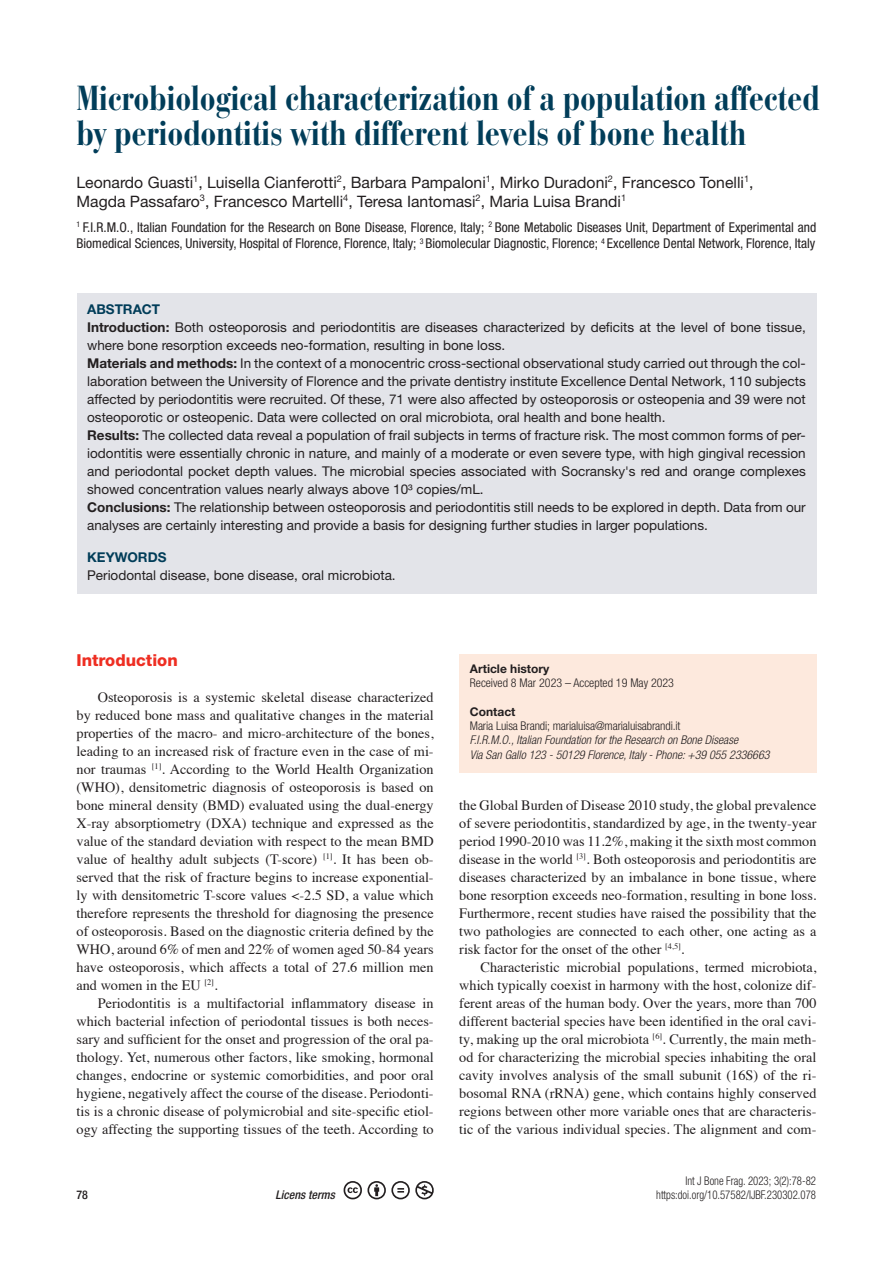
<style>
.page{position:relative;width:893px;height:1263px;background:#fff}
.page>*{position:absolute;margin:0;border:0;box-sizing:border-box;transform-origin:0 0}
.t1{font:700 condensed 34.5px/34.5px "Bauer Bodoni Std";letter-spacing:-.01em;color:#013d59;scale:.96 1}
._1_Livello{font:800 16.5px "Helvetica Neue LT Std";color:#ee2e22}
.t2{font:15.75px/18.9px "Helvetica Neue LT Std";color:#231f20}
.Testo_generale{font:14.25px/18px "Times";color:#231f20;text-align:justify}
.t3{font:13.5px/18px "Helvetica Neue LT Std";color:#231f20}
.t4{font:condensed 13.5px/16.2px "Helvetica Neue LT Std";color:#231f20}
.t5{font:700 13.5px "Helvetica Neue LT Std";color:#013d59}
.t6{font:italic 300 condensed 12px "Helvetica Neue LT Std";color:#231f20}
.t7{font:300 condensed 12px "Helvetica Neue LT Std";color:#231f20}
.t8{font:300 condensed 12px "Helvetica Neue LT Std";color:#231f20;scale:.9 1}
.t9{font:700 12px "Helvetica Neue LT Std";color:#231f20}
.t10{font:italic 500 condensed 12px "Helvetica Neue LT Std";color:#231f20}
.t11{font:500 condensed 12px "Helvetica Neue LT Std";color:#231f20}
.s1{font-weight:700}
.s2{color:#202124}
</style>
<div class="page">
<div style="left:77px;top:293px;width:739px;height:301px;background:#e3e4e9"></div>
<div style="left:459px;top:654px;width:357px;height:118px;background:#fde9dd"></div>
<svg style="left:344px;top:1181px;width:90px;height:18px"></svg>
<p class="t1" style="left:77px;top:82px;width:776px">Microbiological characterization of a population affected by periodontitis with different levels of bone health</p>
<p class="t2" style="left:77px;top:172px;width:678px">Leonardo Guasti<sup>1</sup>, Luisella Cianferotti<sup>2</sup>, Barbara Pampaloni<sup>1</sup>, Mirko Duradoni<sup>2</sup>, Francesco Tonelli<sup>1</sup>,<br>Magda Passafaro<sup>3</sup>, Francesco Martelli<sup>4</sup>, Teresa Iantomasi<sup>2</sup>, Maria Luisa Brandi<sup>1</sup></p>
<p class="t4" style="left:77px;top:219px;width:741px"><sup>1</sup> F.I.R.M.O., Italian Foundation for the Research on Bone Disease, Florence, Italy; <sup>2</sup> Bone Metabolic Diseases Unit, Department of Experimental and<br>Biomedical Sciences, University, Hospital of Florence, Florence, Italy; <sup>3</sup> Biomolecular Diagnostic, Florence; <sup>4</sup> Excellence Dental Network, Florence, Italy</p>
<p class="t5" style="left:87px;top:300px;width:75px">ABSTRACT</p>
<p class="t3" style="left:87px;top:318px;width:720px"><span class="s1">Introduction:</span> Both osteoporosis and periodontitis are diseases characterized by deficits at the level of bone tissue, where bone resorption exceeds neo-formation, resulting in bone loss.</p>
<p class="t3" style="left:87px;top:354px;width:720px;text-align:justify"><span class="s1">Materials and methods:</span> In the context of a monocentric cross-sectional observational study carried out through the col&shy;laboration between the University of Florence and the private dentistry institute Excellence Dental Network, 110 subjects affected by periodontitis were recruited. Of these, 71 were also affected by osteoporosis or osteopenia and 39 were not osteoporotic or osteopenic. Data were collected on oral microbiota, oral health and bone health.</p>
<p class="t3" style="left:87px;top:426px;width:720px;text-align:justify"><span class="s1">Results:</span> The collected data reveal a population of frail subjects in terms of fracture risk. The most common forms of per&shy;iodontitis were essentially chronic in nature, and mainly of a moderate or even severe type, with high gingival recession and periodontal pocket depth values. The microbial species associated with Socransky's red and orange complexes showed concentration values nearly always above 10³ copies/mL.</p>
<p class="t3" style="left:87px;top:498px;width:720px"><span class="s1">Conclusions:</span> The relationship between osteoporosis and periodontitis still needs to be explored in depth. Data from our analyses are certainly interesting and provide a basis for designing further studies in larger populations.</p>
<p class="t5" style="left:87px;top:549px;width:81px">KEYWORDS</p>
<p class="t3" style="left:87px;top:566px;width:310px">Periodontal disease, bone disease, oral microbiota.</p>
<p class="_1_Livello" style="left:77px;top:650px;width:103px">Introduction</p>
<p class="Testo_generale" style="left:77px;top:687px;width:359px;text-indent:21px">Osteoporosis is a systemic skeletal disease characterized by reduced bone mass and qualitative changes in the material properties of the macro- and micro-architecture of the bones, leading to an increased risk of fracture even in the case of mi&shy;nor traumas <sup>[1]</sup>. According to the World Health Organization (WHO), densitometric diagnosis of osteoporosis is based on bone mineral density (BMD) evaluated using the dual-energy X-ray absorptiometry (DXA) technique and expressed as the value of the standard deviation with respect to the mean BMD value of healthy adult subjects (T-score) <sup>[1]</sup>. It has been ob&shy;served that the risk of fracture begins to increase exponential&shy;ly with densitometric T-score values &lt;-2.5 SD, a value which therefore represents the threshold for diagnosing the presence of osteoporosis. Based on the diagnostic criteria defined by the WHO, around 6% of men and 22% of women aged 50-84 years have osteoporosis, which affects a total of 27.6 million men and women in the EU <sup>[2]</sup>.</p>
<p class="Testo_generale" style="left:77px;top:993px;width:359px;text-indent:21px">Periodontitis is a multifactorial inflammatory disease in which bacterial infection of periodontal tissues is both neces&shy;sary and sufficient for the onset and progression of the oral pa&shy;thology. <span class="s2">Yet, numerous other factors, like smoking, hormonal changes, endocrine or systemic comorbidities, and poor oral hygiene, negatively affect the course of the disease.</span> Periodonti&shy;tis is a chronic disease of polymicrobial and site-specific etiol&shy;ogy affecting the supporting tissues of the teeth. According to</p>
<p class="t11" style="left:77px;top:1187px;width:13px">78</p>
<p class="t10" style="left:276px;top:1187px;width:61px">Licens terms</p>
<p class="t9" style="left:470px;top:661px;width:81px">Article history</p>
<p class="t7" style="left:470px;top:676px;width:206px">Received 8 Mar 2023 – Accepted 19 May 2023</p>
<p class="t9" style="left:470px;top:704px;width:47px">Contact</p>
<p class="t7" style="left:470px;top:719px;width:212px">Maria Luisa Brandi; marialuisa@marialuisabrandi.it</p>
<p class="t6" style="left:470px;top:733px;width:270px">F.I.R.M.O., Italian Foundation for the Research on Bone Disease</p>
<p class="t6" style="left:470px;top:748px;width:301px">Via San Gallo 123 - 50129 Florence, Italy - Phone: +39 055 2336663</p>
<p class="Testo_generale" style="left:459px;top:795px;width:359px">the Global Burden of Disease 2010 study, the global prevalence of severe periodontitis, standardized by age, in the twenty-year period 1990-2010 was 11.2%, making it the sixth most common disease in the world <sup>[3]</sup>. Both osteoporosis and periodontitis are diseases characterized by an imbalance in bone tissue, where bone resorption exceeds neo-formation, resulting in bone loss.<br>Furthermore, recent studies have raised the possibility that the two pathologies are connected to each other, one acting as a risk factor for the onset of the other <sup>[4,5]</sup>.</p>
<p class="Testo_generale" style="left:459px;top:957px;width:359px;text-indent:21px">Characteristic microbial populations, termed microbiota, which typically coexist in harmony with the host, colonize dif&shy;ferent areas of the human body. Over the years, more than 700 different bacterial species have been identified in the oral cavi&shy;ty, making up the oral microbiota <sup>[6]</sup>. Currently, the main meth&shy;od for characterizing the microbial species inhabiting the oral cavity involves analysis of the small subunit (16S) of the ri&shy;bosomal RNA (rRNA) gene, which contains highly conserved regions between other more variable ones that are characteris&shy;tic of the various individual species. The alignment and com-</p>
<p class="t8" style="left:685px;top:1174px;width:147px">Int J Bone Frag. 2023; 3(2):78-82</p>
<p class="t8" style="left:656px;top:1188px;width:179px">https:doi.org/10.57582/IJBF.230302.078</p>
</div>
